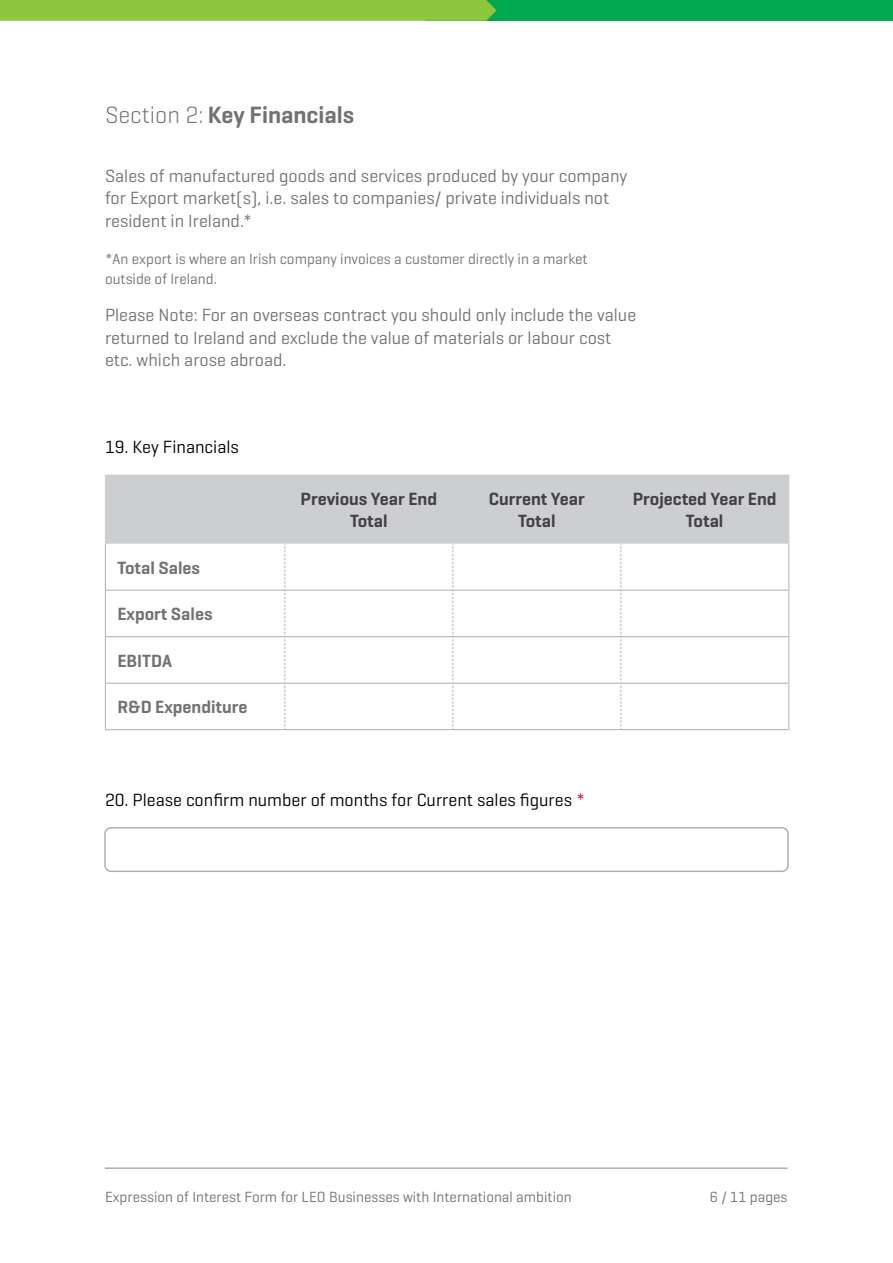
<style>
.page{position:relative;width:893px;height:1263px;background:#fff}
.page>*{position:absolute;margin:0;border:0;box-sizing:border-box;transform-origin:0 0}
.t1{font:600 24px "Geogrotesque";color:#717275}
.Body_1{font:18px/22.5px "Geogrotesque";color:#717275}
.Body_1-2{font:18px "Geogrotesque";color:#000}
.Body_1-3{font:600 18px/22.5px "Geogrotesque";color:#414042;text-align:center}
.Body_1-4{font:600 18px "Geogrotesque";color:#717275}
.Small_print{font:15px/19.5px "Geogrotesque";color:#717275}
.s1{font-weight:300}
.s2{color:#b50938}
</style>
<div class="page">
<hr style="left:105px;top:1167px;width:682px;height:2px;background:#adafb2">
<div style="left:104px;top:827px;width:685px;height:45px;border:2px solid #adafb2;border-radius:6px"></div>
<div style="left:106px;top:475px;width:682px;height:69px;background:#cdced0"></div>
<hr style="left:105px;top:590px;width:179px;height:1px;background:#adafb2">
<hr style="left:285px;top:590px;width:167px;height:1px;background:#adafb2">
<hr style="left:453px;top:590px;width:167px;height:1px;background:#adafb2">
<hr style="left:621px;top:590px;width:168px;height:1px;background:#adafb2">
<hr style="left:105px;top:636px;width:179px;height:1px;background:#adafb2">
<hr style="left:285px;top:636px;width:167px;height:1px;background:#adafb2">
<hr style="left:453px;top:636px;width:167px;height:1px;background:#adafb2">
<hr style="left:621px;top:636px;width:168px;height:1px;background:#adafb2">
<hr style="left:105px;top:683px;width:179px;height:1px;background:#adafb2">
<hr style="left:285px;top:683px;width:167px;height:1px;background:#adafb2">
<hr style="left:453px;top:683px;width:167px;height:1px;background:#adafb2">
<hr style="left:621px;top:683px;width:168px;height:1px;background:#adafb2">
<svg style="left:284px;top:544px;width:1px;height:185px"></svg>
<svg style="left:452px;top:544px;width:1px;height:185px"></svg>
<svg style="left:620px;top:544px;width:1px;height:185px"></svg>
<hr style="left:105px;top:729px;width:180px;height:1px;background:#adafb2">
<hr style="left:285px;top:729px;width:168px;height:1px;background:#adafb2">
<hr style="left:453px;top:729px;width:168px;height:1px;background:#adafb2">
<hr style="left:621px;top:729px;width:168px;height:1px;background:#adafb2">
<hr style="left:105px;top:544px;width:1px;height:46px;background:#adafb2">
<hr style="left:788px;top:544px;width:1px;height:46px;background:#adafb2">
<hr style="left:105px;top:590px;width:1px;height:46px;background:#adafb2">
<hr style="left:788px;top:590px;width:1px;height:46px;background:#adafb2">
<hr style="left:105px;top:637px;width:1px;height:46px;background:#adafb2">
<hr style="left:788px;top:637px;width:1px;height:46px;background:#adafb2">
<hr style="left:105px;top:683px;width:1px;height:46px;background:#adafb2">
<hr style="left:788px;top:683px;width:1px;height:46px;background:#adafb2">
<hr style="left:105px;top:475px;width:1px;height:69px;background:#cdced0">
<hr style="left:788px;top:475px;width:1px;height:69px;background:#cdced0">
<div style="left:425px;top:0;width:468px;height:21px;background:#00a94f"></div>
<div style="left:0;top:0;width:497px;height:21px;background:#8dc63f"></div>
<p class="t1" style="left:105px;top:100px;width:251px"><span class="s1">Section 2:</span> Key Financials</p>
<p class="Body_1" style="left:105px;top:164px;width:524px">Sales of manufactured goods and services produced by your company for Export market(s), i.e. sales to companies/ private individuals not resident in Ireland.*</p>
<p class="Small_print" style="left:105px;top:249px;width:484px">*An export is where an Irish company invoices a customer directly in a market outside of Ireland.</p>
<p class="Body_1" style="left:105px;top:303px;width:533px">Please Note: For an overseas contract you should only include the value returned to Ireland and exclude the value of materials or labour cost etc. which arose abroad.</p>
<p class="Body_1-2" style="left:105px;top:436px;width:135px">19. Key Financials</p>
<p class="Body_1-4" style="left:117px;top:556px;width:84px">Total Sales</p>
<p class="Body_1-4" style="left:117px;top:603px;width:97px">Export Sales</p>
<p class="Body_1-4" style="left:117px;top:649px;width:56px">EBITDA</p>
<p class="Body_1-4" style="left:117px;top:696px;width:132px">R&amp;D Expenditure</p>
<p class="Body_1-3" style="left:301px;top:487px;width:138px">Previous Year End<br>Total</p>
<p class="Body_1-3" style="left:489px;top:487px;width:98px">Current Year<br>Total</p>
<p class="Body_1-3" style="left:633px;top:487px;width:145px">Projected Year End<br>Total</p>
<p class="Body_1-2" style="left:105px;top:789px;width:482px">20. Please confirm number of months for Current sales figures <span class="s2">*</span></p>
<p class="Small_print" style="left:105px;top:1186px;width:468px">Expression of Interest Form for LEO Businesses with International ambition</p>
<p class="Small_print" style="left:710px;top:1186px;width:79px">6 / 11 pages</p>
</div>
